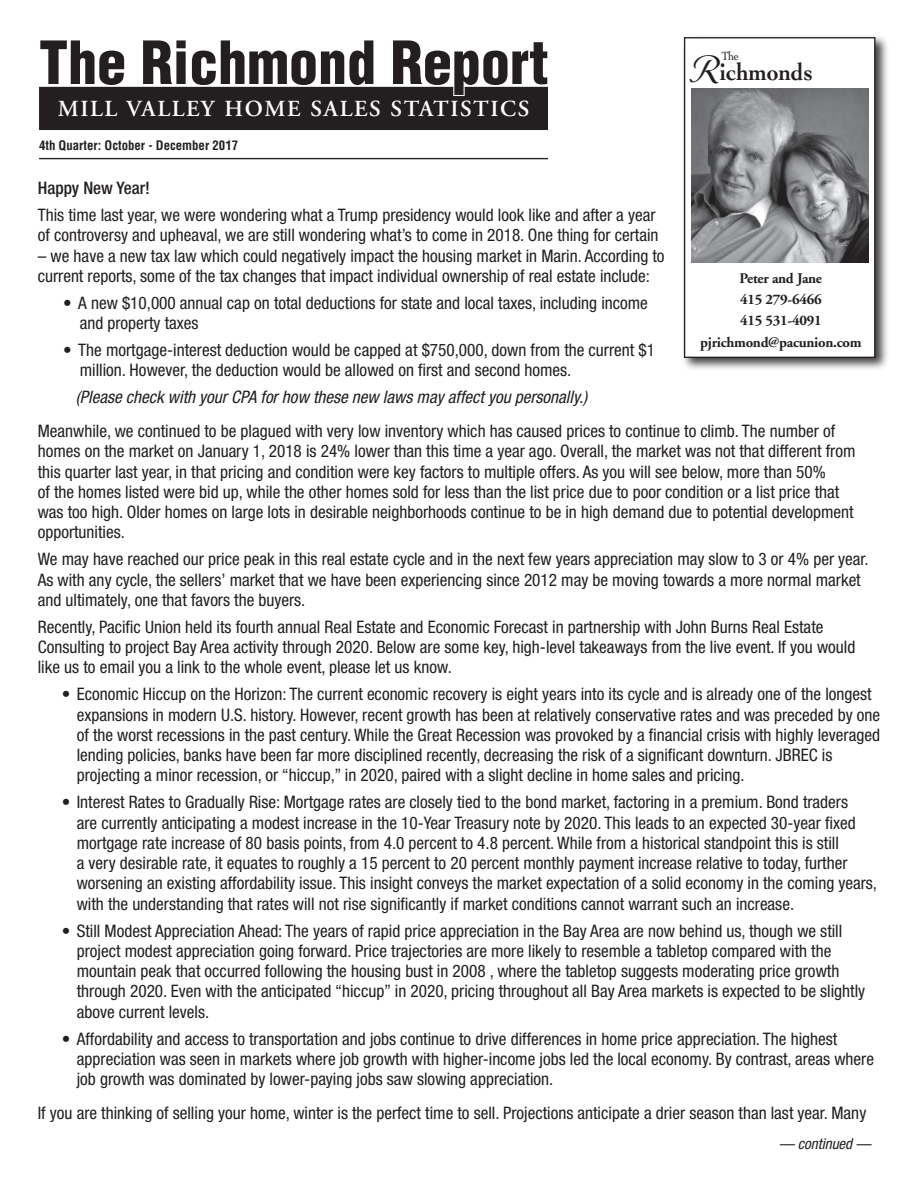
<style>
.page{position:relative;width:918px;height:1188px;background:#fff}
.page>*{position:absolute;margin:0;border:0;box-sizing:border-box;transform-origin:0 0}
.t1{font:900 condensed 58.05px "Helvetica";color:#231f20}
.t2{font:700 24.9px "Cochin";color:#231f20;scale:.9 1}
.t3{font:600 22.95px "Adobe Garamond";letter-spacing:.07em;color:#fff}
.t4{font:condensed 17.25px/20.2px "Helvetica Neue";color:#231f20}
.t5{font:italic condensed 17.25px "Helvetica Neue";color:#231f20}
.t6{font:500 condensed 17.25px "Helvetica Neue";color:#231f20}
.t7{font:italic condensed 15px "Helvetica Neue";color:#231f20}
.t8{font:700 14.7px "Adobe Garamond";letter-spacing:-.02em;color:#231f20}
.t9{font:700 condensed 12.9px "Helvetica";color:#231f20}
.t10{font:12.45px "Cochin";color:#231f20;scale:.92 1}
.s1{font-family:"Florens LP Alternates";font-weight:400;font-size:37.35px}
</style>
<div class="page">
<div style="left:39px;top:87px;width:509px;height:43px;background:#231f20"></div>
<svg style="left:452px;top:86px;width:29px;height:10px"></svg>
<hr style="left:39px;top:158px;width:509px;height:1px;background:#231f20">
<div style="left:681px;top:34px;width:208px;height:338px;background:#231f20;opacity:.85"></div>
<div style="left:684px;top:37px;width:191px;height:321px;background:#fff;border:1px solid #231f20"></div>
<img style="left:691px;top:88px;width:178px;height:174px">
<p class="t1" style="left:39px;top:26px;width:511px">The Richmond Report</p>
<p class="t3" style="left:58px;top:96px;width:473px">MILL VALLEY HOME SALES STATISTICS</p>
<p class="t9" style="left:39px;top:138px;width:201px">4th Quarter: October - December 2017</p>
<p class="t10" style="left:721px;top:47px;width:21px">The</p>
<p class="t2" style="left:692px;top:55px;width:136px"><span class="s1">R</span>ichmonds</p>
<p class="t6" style="left:38px;top:178px;width:114px">Happy New Year!</p>
<p class="t4" style="left:38px;top:205px;width:622px">This time last year, we were wondering what a Trump presidency would look like and after a year of controversy and upheaval, we are still wondering what’s to come in 2018. One thing for certain</p>
<p class="t4" style="left:38px;top:245px;width:628px">– we have a new tax law which could negatively impact the housing market in Marin. According to current reports, some of the tax changes that impact individual ownership of real estate include:</p>
<p class="t4" style="left:80px;top:293px;width:570px;text-indent:-16px">• A new $10,000 annual cap on total deductions for state and local taxes, including income and property taxes</p>
<p class="t4" style="left:80px;top:340px;width:577px;text-indent:-16px">• The mortgage-interest deduction would be capped at $750,000, down from the current $1 million. However, the deduction would be allowed on first and second homes.</p>
<p class="t5" style="left:76px;top:387px;width:513px">(Please check with your CPA for how these new laws may affect you personally.)</p>
<p class="t4" style="left:38px;top:421px;width:819px">Meanwhile, we continued to be plagued with very low inventory which has caused prices to continue to climb. The number of homes on the market on January 1, 2018 is 24% lower than this time a year ago. Overall, the market was not that different from this quarter last year, in that pricing and condition were key factors to multiple offers. As you will see below, more than 50%<br>of the homes listed were bid up, while the other homes sold for less than the list price due to poor condition or a list price that was too high. Older homes on large lots in desirable neighborhoods continue to be in high demand due to potential development opportunities.</p>
<p class="t4" style="left:38px;top:549px;width:832px">We may have reached our price peak in this real estate cycle and in the next few years appreciation may slow to 3 or 4% per year.<br>As with any cycle, the sellers’ market that we have been experiencing since 2012 may be moving towards a more normal market and ultimately, one that favors the buyers.</p>
<p class="t4" style="left:38px;top:617px;width:819px">Recently, Pacific Union held its fourth annual Real Estate and Economic Forecast in partnership with John Burns Real Estate<br>Consulting to project Bay Area activity through 2020. Below are some key, high-level takeaways from the live event. If you would like us to email you a link to the whole event, please let us know.</p>
<p class="t4" style="left:77px;top:684px;width:805px;text-indent:-15px">• Economic Hiccup on the Horizon: The current economic recovery is eight years into its cycle and is already one of the longest expansions in modern U.S. history. However, recent growth has been at relatively conservative rates and was preceded by one of the worst recessions in the past century. While the Great Recession was provoked by a financial crisis with highly leveraged lending policies, banks have been far more disciplined recently, decreasing the risk of a significant downturn. JBREC is projecting a minor recession, or “hiccup,” in 2020, paired with a slight decline in home sales and pricing.</p>
<p class="t4" style="left:77px;top:792px;width:802px;text-indent:-15px">• Interest Rates to Gradually Rise: Mortgage rates are closely tied to the bond market, factoring in a premium. Bond traders<br>are currently anticipating a modest increase in the 10-Year Treasury note by 2020. This leads to an expected 30-year fixed mortgage rate increase of 80 basis points, from 4.0 percent to 4.8 percent. While from a historical standpoint this is still<br>a very desirable rate, it equates to roughly a 15 percent to 20 percent monthly payment increase relative to today, further worsening an existing affordability issue. This insight conveys the market expectation of a solid economy in the coming years, with the understanding that rates will not rise significantly if market conditions cannot warrant such an increase.</p>
<p class="t4" style="left:77px;top:920px;width:790px;text-indent:-15px">• Still Modest Appreciation Ahead: The years of rapid price appreciation in the Bay Area are now behind us, though we still project modest appreciation going forward. Price trajectories are more likely to resemble a tabletop compared with the mountain peak that occurred following the housing bust in 2008 , where the tabletop suggests moderating price growth through 2020. Even with the anticipated “hiccup” in 2020, pricing throughout all Bay Area markets is expected to be slightly above current levels.</p>
<p class="t4" style="left:77px;top:1028px;width:799px;text-indent:-15px">• Affordability and access to transportation and jobs continue to drive differences in home price appreciation. The highest appreciation was seen in markets where job growth with higher-income jobs led the local economy. By contrast, areas where job growth was dominated by lower-paying jobs saw slowing appreciation.</p>
<p class="t4" style="left:38px;top:1103px;width:830px">If you are thinking of selling your home, winter is the perfect time to sell. Projections anticipate a drier season than last year. Many</p>
<p class="t7" style="left:779px;top:1135px;width:93px">— continued —</p>
<p class="t8" style="left:740px;top:270px;width:84px">Peter and Jane</p>
<p class="t8" style="left:740px;top:291px;width:83px">415 279-6466</p>
<p class="t8" style="left:740px;top:313px;width:83px">415 531-4091</p>
<p class="t8" style="left:700px;top:334px;width:163px">pjrichmond@pacunion.com</p>
</div>
